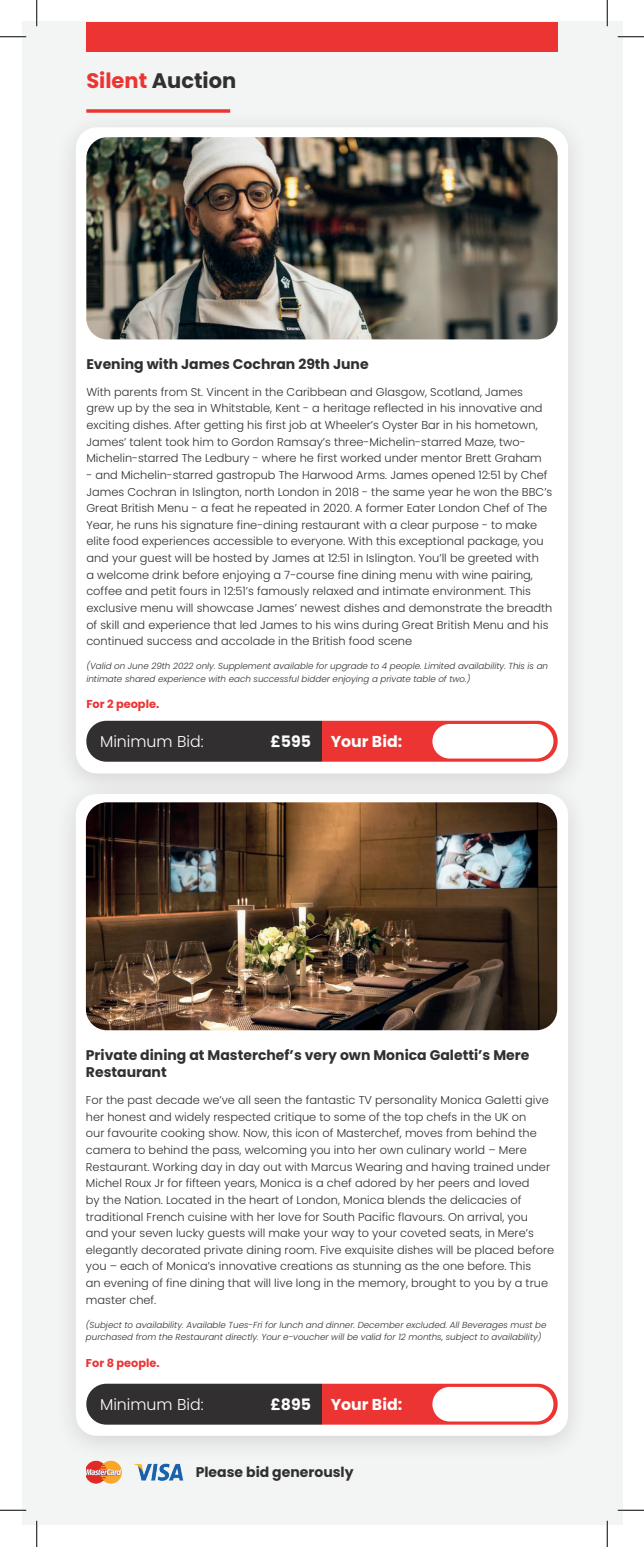
<style>
.page{position:relative;width:644px;height:1547px;background:#fff}
.page>*{position:absolute;margin:0;border:0;box-sizing:border-box;transform-origin:0 0}
.t1{font:700 21px "Poppins";color:#312f30}
.t2{font:700 15.75px "Poppins";color:#fff}
.t3{font:300 15.75px "Poppins";color:#fff}
.t4{font:700 14px/17.5px "Poppins";color:#312f30}
.t5{font:300 11.38px/16.6px "Poppins";color:#312f30}
.t6{font:700 11.38px "Poppins";color:#ec3432}
.t7{font:italic 300 8.75px/12.2px "Poppins";color:#312f30}
.s1{color:#ec3432}
</style>
<div class="page">
<div style="left:22px;top:22px;width:600px;height:1503px;background:#f3f4f4"></div>
<div style="left:54px;top:777px;width:536px;height:686px;background:#eeefef"></div>
<div style="left:76px;top:794px;width:492px;height:642px;background:#fff;border-radius:21px"></div>
<svg style="left:86px;top:109px;width:144px;height:2px"></svg>
<img style="left:86px;top:802px;width:471px;height:228px">
<svg style="left:86px;top:1384px;width:472px;height:40px;background:#783636"></svg>
<div style="left:432px;top:1387px;width:121px;height:34px;background:#fff;border-radius:17px"></div>
<div style="left:54px;top:111px;width:536px;height:689px;background:#231f20;opacity:.15"></div>
<div style="left:76px;top:127px;width:492px;height:646px;background:#fff;border-radius:21px"></div>
<img style="left:86px;top:137px;width:472px;height:202px">
<svg style="left:86px;top:721px;width:472px;height:41px;background:#7a3838"></svg>
<div style="left:432px;top:724px;width:121px;height:34px;background:#fff;border-radius:17px"></div>
<img style="left:86px;top:1460px;width:35px;height:23px">
<img style="left:134px;top:1464px;width:49px;height:16px">
<div style="left:86px;top:22px;width:472px;height:30px;background:#ec3432"></div>
<hr style="left:0;top:36px;width:26px;height:2px;background:#fff">
<hr style="left:618px;top:36px;width:26px;height:2px;background:#fff">
<hr style="left:0;top:1509px;width:26px;height:2px;background:#fff">
<hr style="left:618px;top:1509px;width:26px;height:2px;background:#fff">
<hr style="left:36px;top:0;width:2px;height:26px;background:#fff">
<hr style="left:36px;top:1521px;width:2px;height:26px;background:#fff">
<hr style="left:606px;top:0;width:2px;height:26px;background:#fff">
<hr style="left:606px;top:1521px;width:2px;height:26px;background:#fff">
<svg style="left:0;top:36px;width:26px;height:1px"></svg>
<svg style="left:618px;top:36px;width:26px;height:1px"></svg>
<svg style="left:0;top:1510px;width:26px;height:1px"></svg>
<svg style="left:618px;top:1510px;width:26px;height:1px"></svg>
<svg style="left:36px;top:0;width:1px;height:26px"></svg>
<svg style="left:36px;top:1521px;width:1px;height:26px"></svg>
<svg style="left:607px;top:0;width:1px;height:26px"></svg>
<svg style="left:607px;top:1521px;width:1px;height:26px"></svg>
<h1 class="t1" style="left:86px;top:69px;width:151px"><span class="s1">Silent</span> Auction</h1>
<p class="t4" style="left:86px;top:355px;width:284px">Evening with James Cochran 29th June</p>
<p class="t5" style="left:86px;top:384px;width:458px">With parents from St. Vincent in the Caribbean and Glasgow, Scotland, James grew up by the sea in Whitstable, Kent - a heritage reflected in his innovative and exciting dishes. After getting his first job at Wheeler’s Oyster Bar in his hometown, James’ talent took him to Gordon Ramsay’s three-Michelin-starred Maze, two-Michelin-starred The Ledbury - where he first worked under mentor Brett Graham</p>
<p class="t5" style="left:86px;top:467px;width:467px">- and Michelin-starred gastropub The Harwood Arms. James opened 12:51 by Chef James Cochran in Islington, north London in 2018 - the same year he won the BBC’s Great British Menu - a feat he repeated in 2020. A former Eater London Chef of The Year, he runs his signature fine-dining restaurant with a clear purpose - to make elite food experiences accessible to everyone. With this exceptional package, you and your guest will be hosted by James at 12:51 in Islington. You’ll be greeted with<br>a welcome drink before enjoying a 7-course fine dining menu with wine pairing, coffee and petit fours in 12:51’s famously relaxed and intimate environment. This exclusive menu will showcase James’ newest dishes and demonstrate the breadth of skill and experience that led James to his wins during Great British Menu and his continued success and accolade in the British food scene</p>
<p class="t7" style="left:86px;top:660px;width:463px">(Valid on June 29th 2022 only. Supplement available for upgrade to 4 people. Limited availability. This is an intimate shared experience with each successful bidder enjoying a private table of two.)</p>
<p class="t6" style="left:86px;top:698px;width:74px">For 2 people.</p>
<h2 class="t3" style="left:100px;top:732px;width:105px">Minimum Bid:</h2>
<h2 class="t2" style="left:270px;top:732px;width:42px">£595</h2>
<h2 class="t2" style="left:331px;top:732px;width:73px">Your Bid:</h2>
<p class="t4" style="left:86px;top:1046px;width:445px">Private dining at Masterchef’s very own Monica Galetti’s Mere<br>Restaurant</p>
<p class="t5" style="left:86px;top:1092px;width:470px">For the past decade we’ve all seen the fantastic TV personality Monica Galetti give her honest and widely respected critique to some of the top chefs in the UK on<br>our favourite cooking show. Now, this icon of Masterchef, moves from behind the camera to behind the pass, welcoming you into her own culinary world – Mere Restaurant. Working day in day out with Marcus Wearing and having trained under Michel Roux Jr for fifteen years, Monica is a chef adored by her peers and loved<br>by the Nation. Located in the heart of London, Monica blends the delicacies of traditional French cuisine with her love for South Pacific flavours. On arrival, you<br>and your seven lucky guests will make your way to your coveted seats, in Mere’s elegantly decorated private dining room. Five exquisite dishes will be placed before you – each of Monica’s innovative creations as stunning as the one before. This<br>an evening of fine dining that will live long in the memory, brought to you by a true master chef.</p>
<p class="t7" style="left:86px;top:1318px;width:462px">(Subject to availability. Available Tues-Fri for lunch and dinner. December excluded. All Beverages must be purchased from the Restaurant directly. Your e-voucher will be valid for 12 months, subject to availability)</p>
<p class="t6" style="left:86px;top:1356px;width:75px">For 8 people.</p>
<h2 class="t3" style="left:100px;top:1395px;width:105px">Minimum Bid:</h2>
<h2 class="t2" style="left:270px;top:1395px;width:42px">£895</h2>
<h2 class="t2" style="left:331px;top:1395px;width:73px">Your Bid:</h2>
<p class="t4" style="left:196px;top:1463px;width:159px">Please bid generously</p>
</div>
